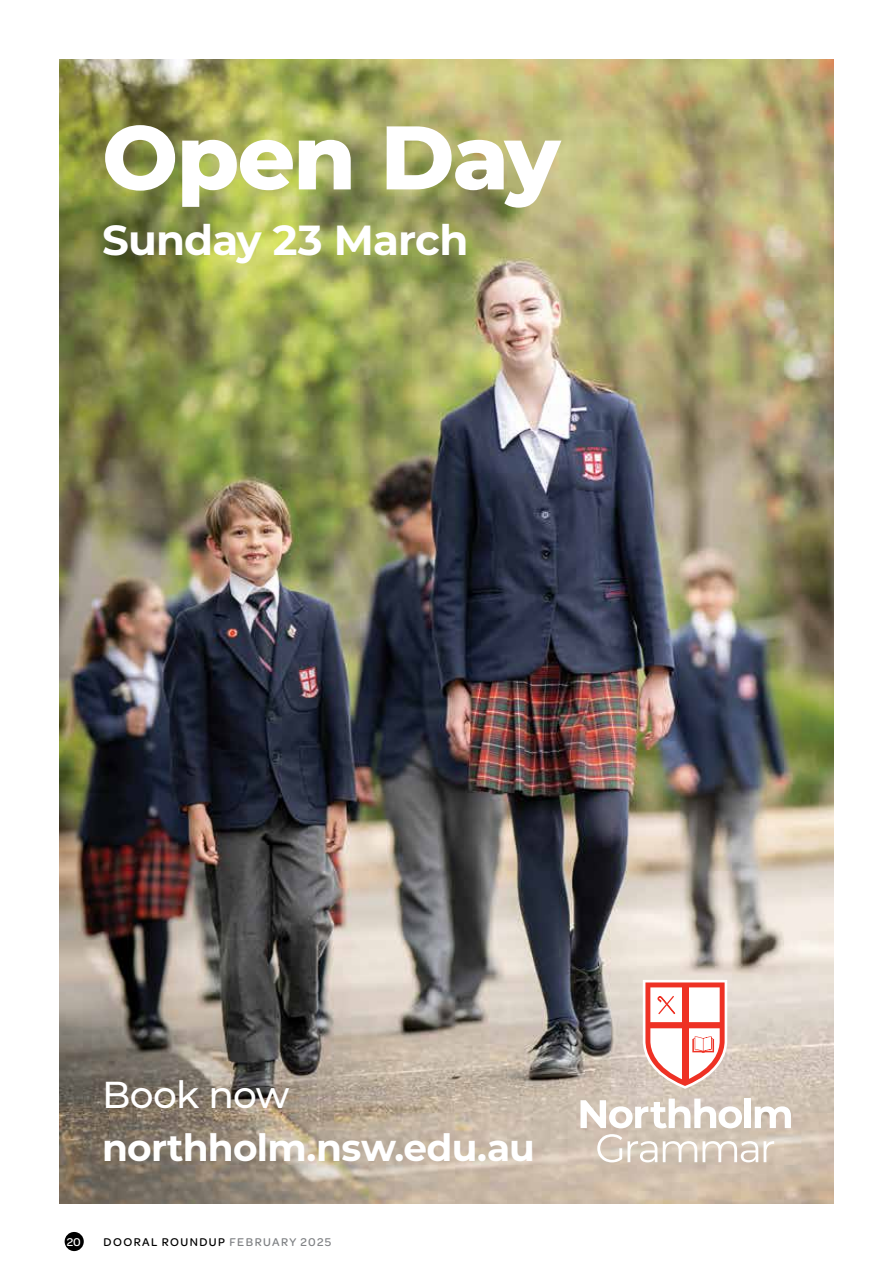
<style>
.page{position:relative;width:893px;height:1263px;background:#fff}
.page>*{position:absolute;margin:0;border:0;box-sizing:border-box;transform-origin:0 0}
.t1{font:800 90px "Montserrat";letter-spacing:-.02em;color:#fff}
.t2{font:700 42px "Montserrat";letter-spacing:-.02em;color:#fff}
.t3{font:700 37.5px "Montserrat";letter-spacing:-.02em;color:#fff}
.t4{font:500 37.5px "Montserrat";letter-spacing:-.025em;color:#fff}
.t5{font:500 12px "Omnes";letter-spacing:.12em;color:#000}
.t6{font:500 12px "Omnes";color:#fff}
.s1{color:#808285}
</style>
<div class="page">
<div style="left:65px;top:1232px;width:19px;height:19px;background:#000;border-radius:50%"></div>
<img style="left:60px;top:60px;width:773px;height:1144px">
<svg style="left:643px;top:980px;width:84px;height:109px"></svg>
<svg style="left:580px;top:1098px;width:162px;height:30px"></svg>
<div style="left:745px;top:1098px;width:6px;height:30px;background:#fff"></div>
<svg style="left:755px;top:1106px;width:36px;height:22px"></svg>
<svg style="left:597px;top:1134px;width:60px;height:28px"></svg>
<svg style="left:663px;top:1141px;width:95px;height:21px"></svg>
<svg style="left:764px;top:1141px;width:10px;height:21px"></svg>
<h1 class="t1" style="left:102px;top:91px;width:460px">Open Day</h1>
<h2 class="t2" style="left:102px;top:210px;width:368px">Sunday 23 March</h2>
<h3 class="t4" style="left:102px;top:1069px;width:189px">Book now</h3>
<h3 class="t3" style="left:102px;top:1121px;width:434px">northholm.nsw.edu.au</h3>
<p class="t6" style="left:67px;top:1234px;width:16px">20</p>
<p class="t5" style="left:103px;top:1234px;width:229px">DOORAL ROUNDUP <span class="s1">FEBRUARY 2025</span></p>
</div>
